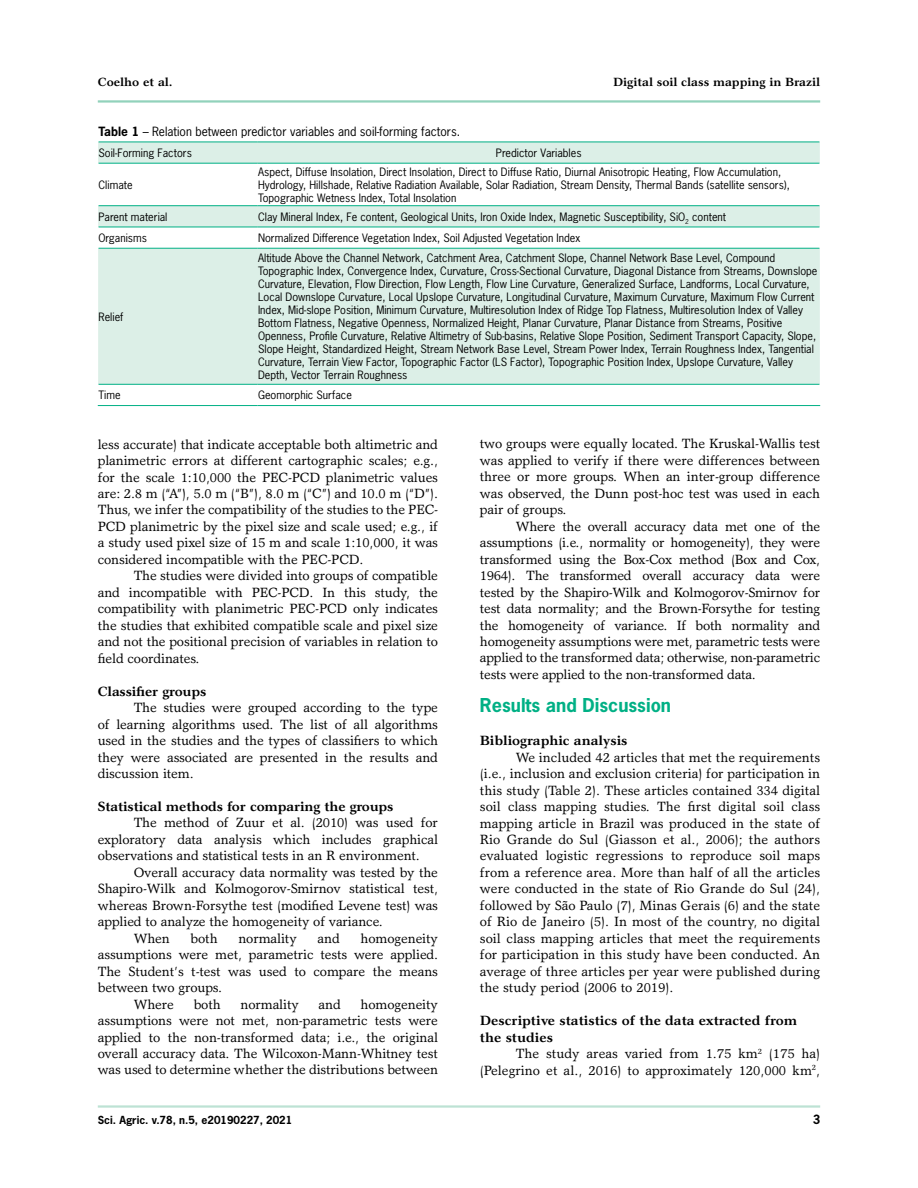
<style>
.page{position:relative;width:918px;height:1188px;background:#fff}
.page>*{position:absolute;margin:0;border:0;box-sizing:border-box;transform-origin:0 0}
.t1{font:700 18px "News Gothic";color:#00b085}
.t2{font:13.5px/16.5px "Garth Graphic";letter-spacing:-.01em;color:#000;text-align:justify}
.t3{font:700 13.5px/16.5px "Garth Graphic";color:#000}
.t4{font:12px "News Gothic";color:#000}
.t5{font:700 12px "Garth Graphic";color:#000}
.t6{font:700 12px "News Gothic";color:#000}
.t7{font:10.8px/13px "News Gothic";color:#000}
.t8{font:700 10.5px "News Gothic";color:#000}
.s1{font-weight:700}
</style>
<div class="page">
<hr style="left:98px;top:1105px;width:722px;height:3px;background:#bde2d4">
<hr style="left:98px;top:100px;width:722px;height:3px;background:#92d2bb">
<svg style="left:98px;top:142px;width:722px;height:242px;fill:#dcefe7"></svg>
<hr style="left:98px;top:405px;width:160px;height:1px;background:#00b085">
<hr style="left:258px;top:405px;width:562px;height:1px;background:#00b085">
<hr style="left:99px;top:142px;width:159px;height:1px;background:#00b085">
<hr style="left:258px;top:142px;width:561px;height:1px;background:#00b085">
<hr style="left:99px;top:163px;width:159px;height:1px;background:#00b085">
<hr style="left:258px;top:163px;width:561px;height:1px;background:#00b085">
<hr style="left:99px;top:205px;width:159px;height:1px;background:#00b085">
<hr style="left:258px;top:205px;width:561px;height:1px;background:#00b085">
<hr style="left:99px;top:227px;width:159px;height:1px;background:#00b085">
<hr style="left:258px;top:227px;width:561px;height:1px;background:#00b085">
<hr style="left:99px;top:248px;width:159px;height:1px;background:#00b085">
<hr style="left:258px;top:248px;width:561px;height:1px;background:#00b085">
<hr style="left:99px;top:384px;width:159px;height:1px;background:#00b085">
<hr style="left:258px;top:384px;width:561px;height:1px;background:#00b085">
<p class="t5" style="left:98px;top:75px;width:76px">Coelho et al.</p>
<p class="t5" style="left:613px;top:75px;width:208px">Digital soil class mapping in Brazil</p>
<p class="t4" style="left:99px;top:123px;width:363px"><span class="s1">Table 1</span> – Relation between predictor variables and soil-forming factors.</p>
<p class="t7" style="left:99px;top:146px;width:95px">Soil-Forming Factors</p>
<p class="t7" style="left:496px;top:146px;width:87px">Predictor Variables</p>
<p class="t7" style="left:99px;top:178px;width:36px">Climate</p>
<p class="t7" style="left:258px;top:165px;width:533px">Aspect, Diffuse Insolation, Direct Insolation, Direct to Diffuse Ratio, Diurnal Anisotropic Heating, Flow Accumulation,<br>Hydrology, Hillshade, Relative Radiation Available, Solar Radiation, Stream Density, Thermal Bands (satellite sensors),<br>Topographic Wetness Index, Total Insolation</p>
<p class="t7" style="left:99px;top:210px;width:70px">Parent material</p>
<p class="t7" style="left:258px;top:210px;width:470px">Clay Mineral Index, Fe content, Geological Units, Iron Oxide Index, Magnetic Susceptibility, SiO<sub>2</sub> content</p>
<p class="t7" style="left:99px;top:231px;width:50px">Organisms</p>
<p class="t7" style="left:258px;top:231px;width:324px">Normalized Difference Vegetation Index, Soil Adjusted Vegetation Index</p>
<p class="t7" style="left:99px;top:310px;width:26px">Relief</p>
<p class="t7" style="left:258px;top:251px;width:561px">Altitude Above the Channel Network, Catchment Area, Catchment Slope, Channel Network Base Level, Compound Topographic Index, Convergence Index, Curvature, Cross-Sectional Curvature, Diagonal Distance from Streams, Downslope Curvature, Elevation, Flow Direction, Flow Length, Flow Line Curvature, Generalized Surface, Landforms, Local Curvature, Local Downslope Curvature, Local Upslope Curvature, Longitudinal Curvature, Maximum Curvature, Maximum Flow Current Index, Mid-slope Position, Minimum Curvature, Multiresolution Index of Ridge Top Flatness, Multiresolution Index of Valley Bottom Flatness, Negative Openness, Normalized Height, Planar Curvature, Planar Distance from Streams, Positive Openness, Profile Curvature, Relative Altimetry of Sub-basins, Relative Slope Position, Sediment Transport Capacity, Slope, Slope Height, Standardized Height, Stream Network Base Level, Stream Power Index, Terrain Roughness Index, Tangential Curvature, Terrain View Factor, Topographic Factor (LS Factor), Topographic Position Index, Upslope Curvature, Valley Depth, Vector Terrain Roughness</p>
<p class="t7" style="left:99px;top:389px;width:24px">Time</p>
<p class="t7" style="left:258px;top:389px;width:95px">Geomorphic Surface</p>
<p class="t2" style="left:98px;top:436px;width:342px">less accurate) that indicate acceptable both altimetric and planimetric errors at different cartographic scales; e.g., for the scale 1:10,000 the PEC-PCD planimetric values are: 2.8 m (“A”), 5.0 m (“B”), 8.0 m (“C”) and 10.0 m (“D”).<br>Thus, we infer the compatibility of the studies to the PEC-PCD planimetric by the pixel size and scale used; e.g., if a study used pixel size of 15 m and scale 1:10,000, it was considered incompatible with the PEC-PCD.</p>
<p class="t2" style="left:98px;top:567px;width:342px;text-indent:36px">The studies were divided into groups of compatible and incompatible with PEC-PCD. In this study, the compatibility with planimetric PEC-PCD only indicates the studies that exhibited compatible scale and pixel size and not the positional precision of variables in relation to field coordinates.</p>
<p class="t3" style="left:98px;top:683px;width:110px">Classifier groups</p>
<p class="t2" style="left:98px;top:699px;width:342px;text-indent:36px">The studies were grouped according to the type of learning algorithms used. The list of all algorithms used in the studies and the types of classifiers to which they were associated are presented in the results and discussion item.</p>
<p class="t3" style="left:98px;top:798px;width:297px">Statistical methods for comparing the groups</p>
<p class="t2" style="left:98px;top:814px;width:342px;text-indent:36px">The method of Zuur et al. (2010) was used for exploratory data analysis which includes graphical observations and statistical tests in an R environment.</p>
<p class="t2" style="left:134px;top:864px;width:306px">Overall accuracy data normality was tested by the</p>
<p class="t2" style="left:98px;top:880px;width:342px">Shapiro-Wilk and Kolmogorov-Smirnov statistical test,</p>
<p class="t2" style="left:98px;top:897px;width:342px">whereas Brown-Forsythe test (modified Levene test) was</p>
<p class="t2" style="left:98px;top:913px;width:286px">applied to analyze the homogeneity of variance.</p>
<p class="t2" style="left:134px;top:930px;width:38px">When</p>
<p class="t2" style="left:191px;top:930px;width:29px">both</p>
<p class="t2" style="left:238px;top:930px;width:60px">normality</p>
<p class="t2" style="left:318px;top:930px;width:24px">and</p>
<p class="t2" style="left:361px;top:930px;width:79px">homogeneity</p>
<p class="t2" style="left:98px;top:946px;width:342px">assumptions were met, parametric tests were applied.</p>
<p class="t2" style="left:98px;top:963px;width:342px">The Student’s t-test was used to compare the means</p>
<p class="t2" style="left:98px;top:979px;width:126px">between two groups.</p>
<p class="t2" style="left:134px;top:996px;width:42px">Where</p>
<p class="t2" style="left:194px;top:996px;width:29px">both</p>
<p class="t2" style="left:241px;top:996px;width:60px">normality</p>
<p class="t2" style="left:319px;top:996px;width:24px">and</p>
<p class="t2" style="left:98px;top:996px;width:342px;text-indent:263px">homogeneity assumptions were not met, non-parametric tests were applied to the non-transformed data; i.e., the original overall accuracy data. The Wilcoxon-Mann-Whitney test was used to determine whether the distributions between</p>
<p class="t8" style="left:98px;top:1113px;width:196px">Sci. Agric. v.78, n.5, e20190227, 2021</p>
<p class="t2" style="left:480px;top:435px;width:342px">two groups were equally located. The Kruskal-Wallis test was applied to verify if there were differences between three or more groups. When an inter-group difference was observed, the Dunn post-hoc test was used in each pair of groups.</p>
<p class="t2" style="left:480px;top:518px;width:342px;text-indent:36px">Where the overall accuracy data met one of the assumptions (i.e., normality or homogeneity), they were transformed using the Box-Cox method (Box and Cox, 1964). The transformed overall accuracy data were tested by the Shapiro-Wilk and Kolmogorov-Smirnov for test data normality; and the Brown-Forsythe for testing the homogeneity of variance. If both normality and homogeneity assumptions were met, parametric tests were applied to the transformed data; otherwise, non-parametric tests were applied to the non-transformed data.</p>
<h1 class="t1" style="left:480px;top:693px;width:193px">Results and Discussion</h1>
<p class="t3" style="left:480px;top:732px;width:149px">Bibliographic analysis</p>
<p class="t2" style="left:480px;top:749px;width:342px;text-indent:36px">We included 42 articles that met the requirements (i.e., inclusion and exclusion criteria) for participation in this study (Table 2). These articles contained 334 digital soil class mapping studies. The first digital soil class mapping article in Brazil was produced in the state of Rio Grande do Sul (Giasson et al., 2006); the authors evaluated logistic regressions to reproduce soil maps from a reference area. More than half of all the articles were conducted in the state of Rio Grande do Sul (24), followed by São Paulo (7), Minas Gerais (6) and the state of Rio de Janeiro (5). In most of the country, no digital soil class mapping articles that meet the requirements for participation in this study have been conducted. An average of three articles per year were published during the study period (2006 to 2019).</p>
<p class="t3" style="left:480px;top:1012px;width:319px">Descriptive statistics of the data extracted from the studies</p>
<p class="t2" style="left:480px;top:1045px;width:342px;text-align:right">The study areas varied from 1.75 km<sup>2</sup> (175 ha) (Pelegrino et al., 2016) to approximately 120,000 km<sup>2</sup>,</p>
<p class="t6" style="left:813px;top:1111px;width:9px">3</p>
</div>
